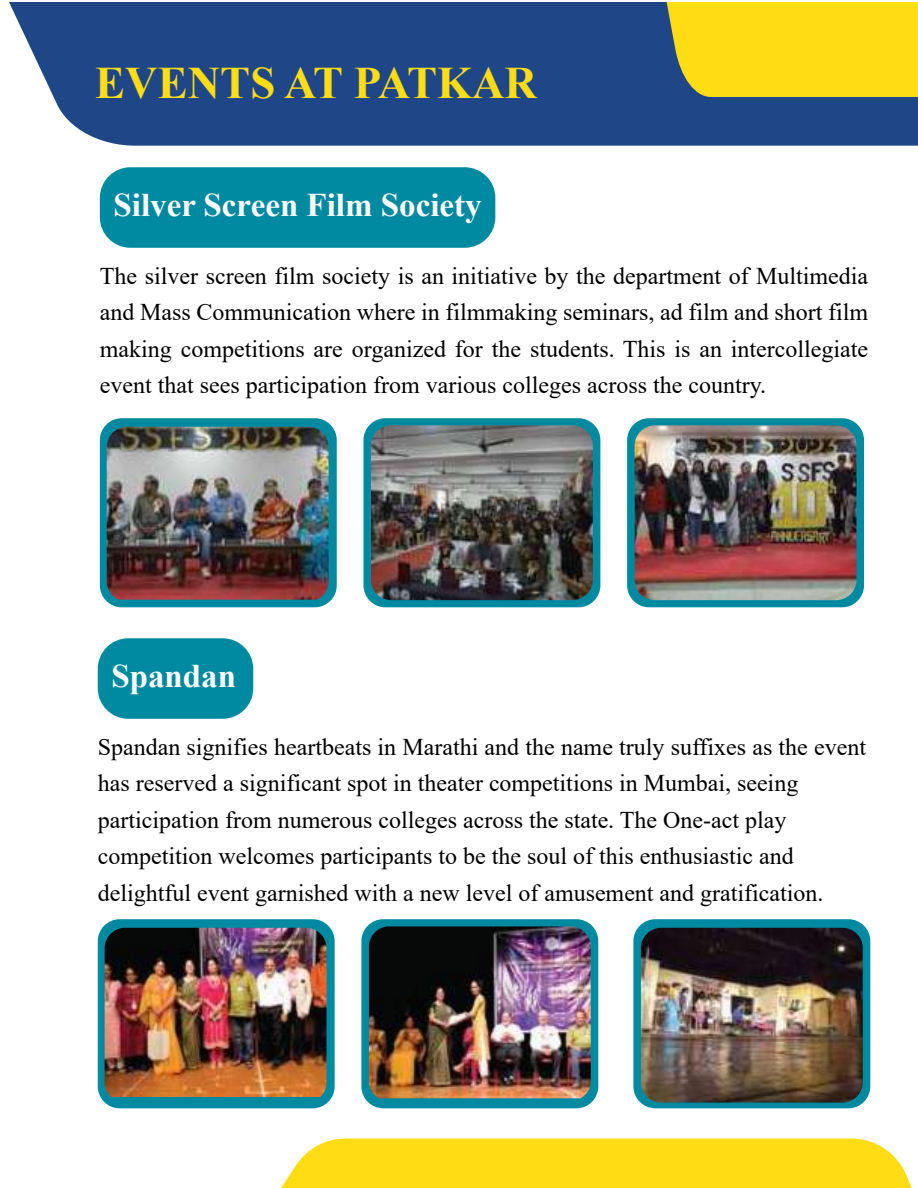
<style>
.page{position:relative;width:918px;height:1188px;background:#fff}
.page>*{position:absolute;margin:0;border:0;box-sizing:border-box;transform-origin:0 0}
.t1{font:700 45px "Times New Roman";color:#ffdc13}
.t2{font:700 33px "Times New Roman";color:#fff}
.t3{font:24px/36.6px "Times New Roman";color:#010101;text-align:justify}
</style>
<div class="page">
<div style="left:359px;top:1139px;width:553px;height:49px;background:#ffdc13"></div>
<svg style="left:97px;top:1087px;width:262px;height:101px"></svg>
<div style="left:9px;top:3px;width:909px;height:143px;background:#1f4788"></div>
<svg style="left:641px;top:3px;width:277px;height:94px;background:#e0c722"></svg>
<div style="left:633px;top:919px;width:237px;height:189px;background:#008aa1;border-radius:22px"></div>
<div style="left:100px;top:167px;width:395px;height:81px;background:#008aa1;border-radius:31px"></div>
<div style="left:100px;top:418px;width:237px;height:189px;background:#008aa1;border-radius:22px"></div>
<img style="left:107px;top:427px;width:222px;height:173px">
<div style="left:363px;top:418px;width:237px;height:189px;background:#008aa1;border-radius:22px"></div>
<div style="left:627px;top:418px;width:237px;height:189px;background:#008aa1;border-radius:22px"></div>
<div style="left:98px;top:638px;width:155px;height:81px;background:#008aa1;border-radius:31px"></div>
<div style="left:98px;top:919px;width:237px;height:189px;background:#008aa1;border-radius:22px"></div>
<img style="left:105px;top:928px;width:222px;height:169px">
<div style="left:361px;top:919px;width:237px;height:189px;background:#008aa1;border-radius:22px"></div>
<img style="left:369px;top:926px;width:222px;height:172px">
<img style="left:641px;top:928px;width:222px;height:175px">
<img style="left:371px;top:425px;width:222px;height:175px">
<img style="left:635px;top:425px;width:222px;height:175px">
<h1 class="t1" style="left:95px;top:67px;width:443px">EVENTS AT PATKAR</h1>
<h2 class="t2" style="left:114px;top:193px;width:370px">Silver Screen Film Society</h2>
<p class="t3" style="left:100px;top:260px;width:770px">The silver screen film society is an initiative by the department of Multimedia and Mass Communication where in filmmaking seminars, ad film and short film making competitions are organized for the students. This is an intercollegiate event that sees participation from various colleges across the country.</p>
<h2 class="t2" style="left:111px;top:665px;width:126px">Spandan</h2>
<p class="t3" style="left:98px;top:731px;width:770px;text-align:left">Spandan signifies heartbeats in Marathi and the name truly suffixes as the event has reserved a significant spot in theater competitions in Mumbai, seeing participation from numerous colleges across the state. The One-act play competition welcomes participants to be the soul of this enthusiastic and delightful event garnished with a new level of amusement and gratification.</p>
</div>
